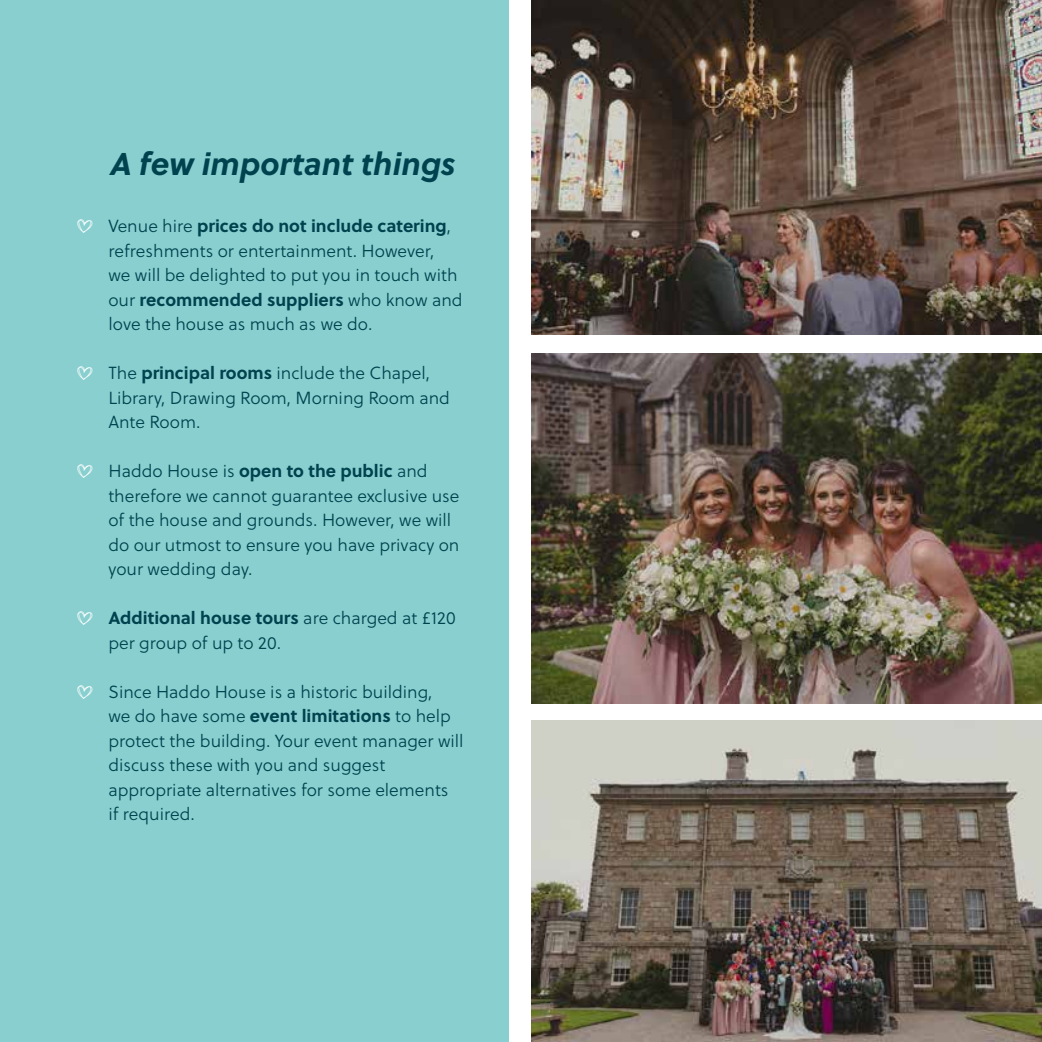
<style>
.page{position:relative;width:1042px;height:1042px;background:#fff}
.page>*{position:absolute;margin:0;border:0;box-sizing:border-box;transform-origin:0 0}
.t1{font:italic 700 31.5px "Soleil";color:#00424e}
.t2{font:17.5px/24.5px "Soleil Lt";color:#00424e}
.t3{font:700 17.5px "Soleil";color:#00424e}
.s1{font-family:"Love Cha Illustration";font-weight:400;color:#fff}
.s2{font-family:"Soleil Lt";font-weight:400}
.s3{font-family:"Love Cha Illustration";color:#fff}
.s4{font-family:"Soleil";font-weight:700}
</style>
<div class="page">
<img style="left:532px;top:353px;width:510px;height:350px">
<div style="left:0;top:0;width:508px;height:1042px;background:#89cfcf"></div>
<img style="left:532px;top:0;width:510px;height:334px">
<img style="left:532px;top:721px;width:510px;height:321px">
<h1 class="t1" style="left:110px;top:140px;width:347px">A few important things</h1>
<p class="t3" style="left:77px;top:212px;width:376px"><span class="s1">l</span> <span class="s2">Venue hire</span> prices do not include catering<span class="s2">,</span></p>
<p class="t2" style="left:108px;top:238px;width:351px">refreshments or entertainment. However, we will be delighted to put you in touch with</p>
<p class="t3" style="left:108px;top:286px;width:356px"><span class="s2">our</span> recommended suppliers <span class="s2">who know and</span></p>
<p class="t2" style="left:108px;top:311px;width:265px">love the house as much as we do.</p>
<p class="t2" style="left:108px;top:360px;width:343px;text-indent:-32px"><span class="s3">l</span> The <span class="s4">principal rooms</span> include the Chapel,<br>Library, Drawing Room, Morning Room and<br>Ante Room.</p>
<p class="t2" style="left:108px;top:458px;width:353px;text-indent:-31px"><span class="s3">l</span> Haddo House is <span class="s4">open to the public</span> and therefore we cannot guarantee exclusive use of the house and grounds. However, we will do our utmost to ensure you have privacy on your wedding day.</p>
<p class="t3" style="left:77px;top:604px;width:380px"><span class="s1">l</span> Additional house tours <span class="s2">are charged at £120</span></p>
<p class="t2" style="left:108px;top:630px;width:174px">per group of up to 20.</p>
<p class="t2" style="left:108px;top:679px;width:357px;text-indent:-32px"><span class="s3">l</span> Since Haddo House is a historic building,<br>we do have some <span class="s4">event limitations</span> to help protect the building. Your event manager will discuss these with you and suggest appropriate alternatives for some elements<br>if required.</p>
</div>
